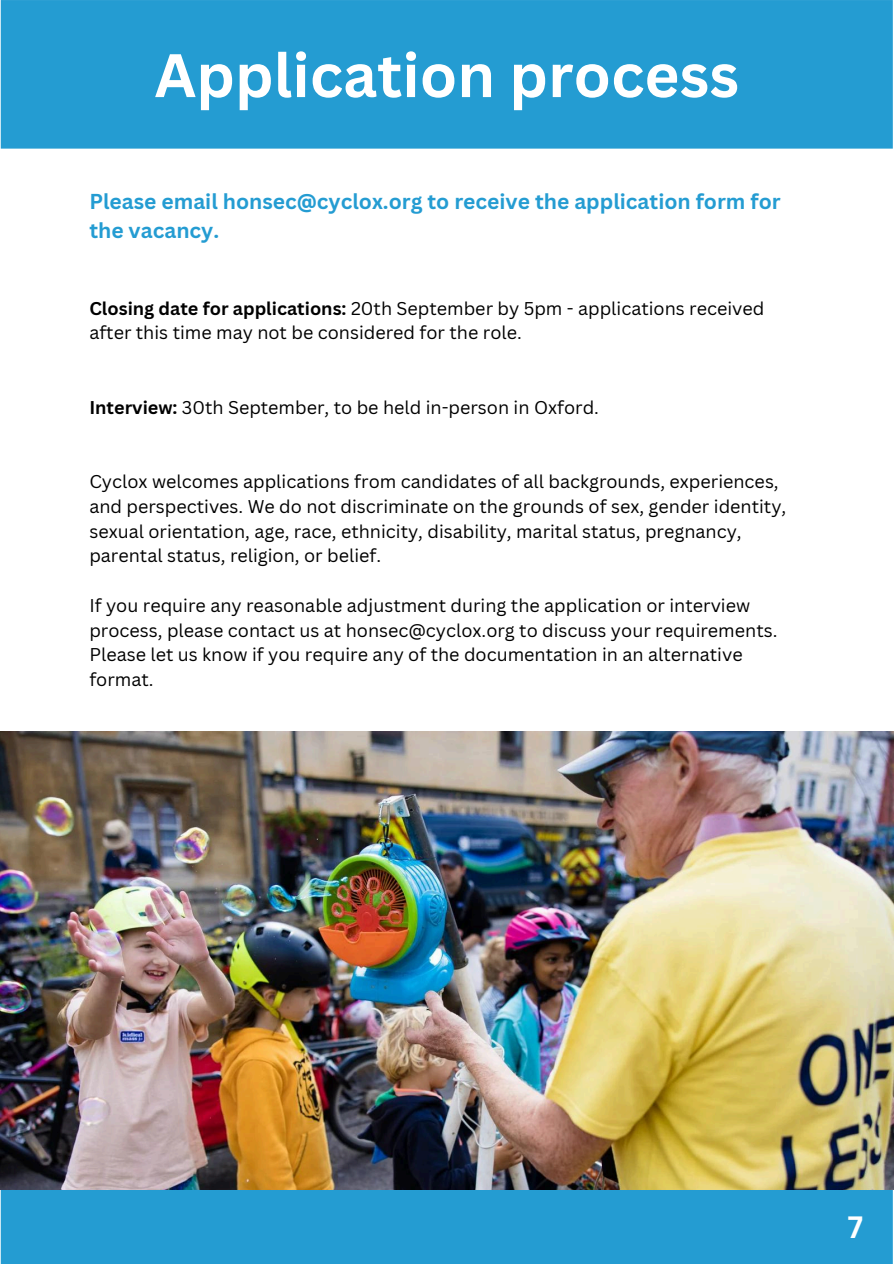
<style>
.page{position:relative;width:894px;height:1264px;background:#fff}
.page>*{position:absolute;margin:0;border:0;box-sizing:border-box;transform-origin:0 0}
.t1{font:700 60px "Canva Sans";color:#fff}
.t2{font:700 30px "Canva Sans";color:#fff}
.t3{font:700 21px/29.2px "Canva Sans";color:#249cd2}
.t4{font:18px/24.8px "Canva Sans";color:#000}
.s1{font-weight:700}
</style>
<div class="page">
<div style="left:1px;top:0;width:891px;height:148px;background:#249cd2"></div>
<div style="left:1px;top:1189px;width:891px;height:74px;background:#249cd2"></div>
<img style="left:0;top:731px;width:893px;height:458px">
<p class="t1" style="left:154px;top:33px;width:586px">Application process</p>
<h2 class="t3" style="left:89px;top:186px;width:692px">Please email honsec@cyclox.org to receive the application form for the vacancy.</h2>
<p class="t4" style="left:89px;top:295px;width:676px"><span class="s1">Closing date for applications:</span> 20th September by 5pm - applications received after this time may not be considered for the role.</p>
<p class="t4" style="left:89px;top:394px;width:511px"><span class="s1">Interview:</span> 30th September, to be held in-person in Oxford.</p>
<p class="t4" style="left:89px;top:468px;width:698px">Cyclox welcomes applications from candidates of all backgrounds, experiences, and perspectives. We do not discriminate on the grounds of sex, gender identity, sexual orientation, age, race, ethnicity, disability, marital status, pregnancy, parental status, religion, or belief.</p>
<p class="t4" style="left:89px;top:592px;width:689px">If you require any reasonable adjustment during the application or interview process, please contact us at honsec@cyclox.org to discuss your requirements.<br>Please let us know if you require any of the documentation in an alternative format.</p>
<h1 class="t2" style="left:847px;top:1205px;width:17px">7</h1>
</div>
